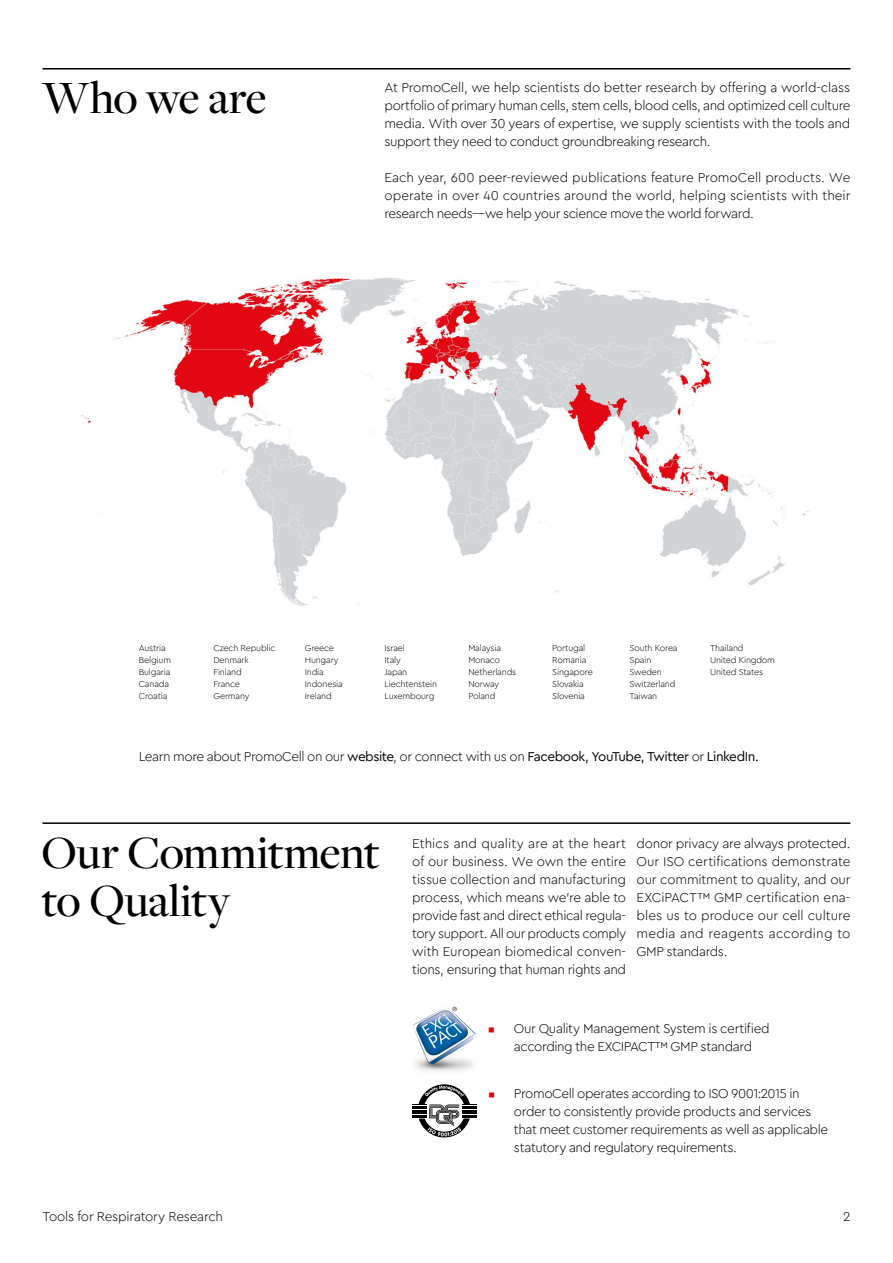
<style>
.page{position:relative;width:893px;height:1263px;background:#fff}
.page>*{position:absolute;margin:0;border:0;box-sizing:border-box;transform-origin:0 0}
.t1{font:500 48px/48px "Freight Disp Pro";color:#000}
.t2{font:300 13.5px/18px "Cera Pro";letter-spacing:-.03em;color:#000;text-align:justify}
.t3{font:300 9px/12px "Cera Pro";letter-spacing:-.02em;color:#000}
.s1{font-weight:400}
.s2{font-size:9px;color:#db0000}
</style>
<div class="page">
<hr style="left:43px;top:68px;width:807px;height:2px;background:#000">
<img style="left:80px;top:277px;width:729px;height:329px">
<hr style="left:43px;top:822px;width:807px;height:2px;background:#000">
<svg style="left:412px;top:1084px;width:65px;height:53px"></svg>
<img style="left:412px;top:1006px;width:64px;height:65px">
<svg style="left:452px;top:1007px;width:5px;height:4px"></svg>
<h1 class="t1" style="left:43px;top:72px;width:225px">Who we are</h1>
<p class="t2" style="left:384px;top:78px;width:468px">At PromoCell, we help scientists do better research by offering a world-class portfolio of primary human cells, stem cells, blood cells, and optimized cell culture media. With over 30 years of expertise, we supply scientists with the tools and support they need to conduct groundbreaking research.</p>
<p class="t2" style="left:384px;top:168px;width:467px">Each year, 600 peer-reviewed publications feature PromoCell products. We operate in over 40 countries around the world, helping scientists with their research needs—we help your science move the world forward.</p>
<p class="t3" style="left:305px;top:642px;width:40px">Greece<br>Hungary<br>India<br>Indonesia<br>Ireland</p>
<p class="t3" style="left:468px;top:642px;width:49px">Malaysia<br>Monaco<br>Netherlands<br>Norway<br>Poland</p>
<p class="t3" style="left:139px;top:642px;width:34px">Austria<br>Belgium<br>Bulgaria<br>Canada<br>Croatia</p>
<p class="t3" style="left:214px;top:642px;width:63px">Czech Republic<br>Denmark<br>Finland<br>France<br>Germany</p>
<p class="t3" style="left:385px;top:642px;width:54px">Israel<br>Italy<br>Japan<br>Liechtenstein<br>Luxembourg</p>
<p class="t3" style="left:552px;top:642px;width:42px">Portugal<br>Romania<br>Singapore<br>Slovakia<br>Slovenia</p>
<p class="t3" style="left:630px;top:642px;width:50px">South Korea<br>Spain<br>Sweden<br>Switzerland<br>Taiwan</p>
<p class="t3" style="left:710px;top:642px;width:66px">Thailand<br>United Kingdom<br>United States</p>
<p class="t2" style="left:139px;top:747px;width:622px">Learn more about PromoCell on our <span class="s1">website</span>, or connect with us on <span class="s1">Facebook, YouTube, Twitter</span> or <span class="s1">LinkedIn.</span></p>
<h1 class="t1" style="left:41px;top:827px;width:340px">Our Commitment to Quality</h1>
<p class="t2" style="left:412px;top:834px;width:215px">Ethics and quality are at the heart of our business. We own the entire tissue collection and manufacturing process, which means we’re able to provide fast and direct ethical regula&shy;tory support. All our products comply with European biomedical conven&shy;tions, ensuring that human rights and</p>
<p class="t2" style="left:637px;top:834px;width:215px">donor privacy are always protected.<br>Our ISO certifications demonstrate our commitment to quality, and our EXCiPACT™ GMP certification ena&shy;bles us to produce our cell culture media and reagents according to GMP standards.</p>
<p class="t2" style="left:514px;top:1019px;width:257px;text-indent:-26px"><span class="s2">■</span> Our Quality Management System is certified according the EXCIPACT™ GMP standard</p>
<p class="t2" style="left:514px;top:1084px;width:316px;text-align:left;text-indent:-26px"><span class="s2">■</span> PromoCell operates according to ISO 9001:2015 in order to consistently provide products and services that meet customer requirements as well as applicable statutory and regulatory requirements.</p>
<p class="t2" style="left:43px;top:1206px;width:182px">Tools for Respiratory Research</p>
<p class="t2" style="left:843px;top:1206px;width:9px">2</p>
</div>
